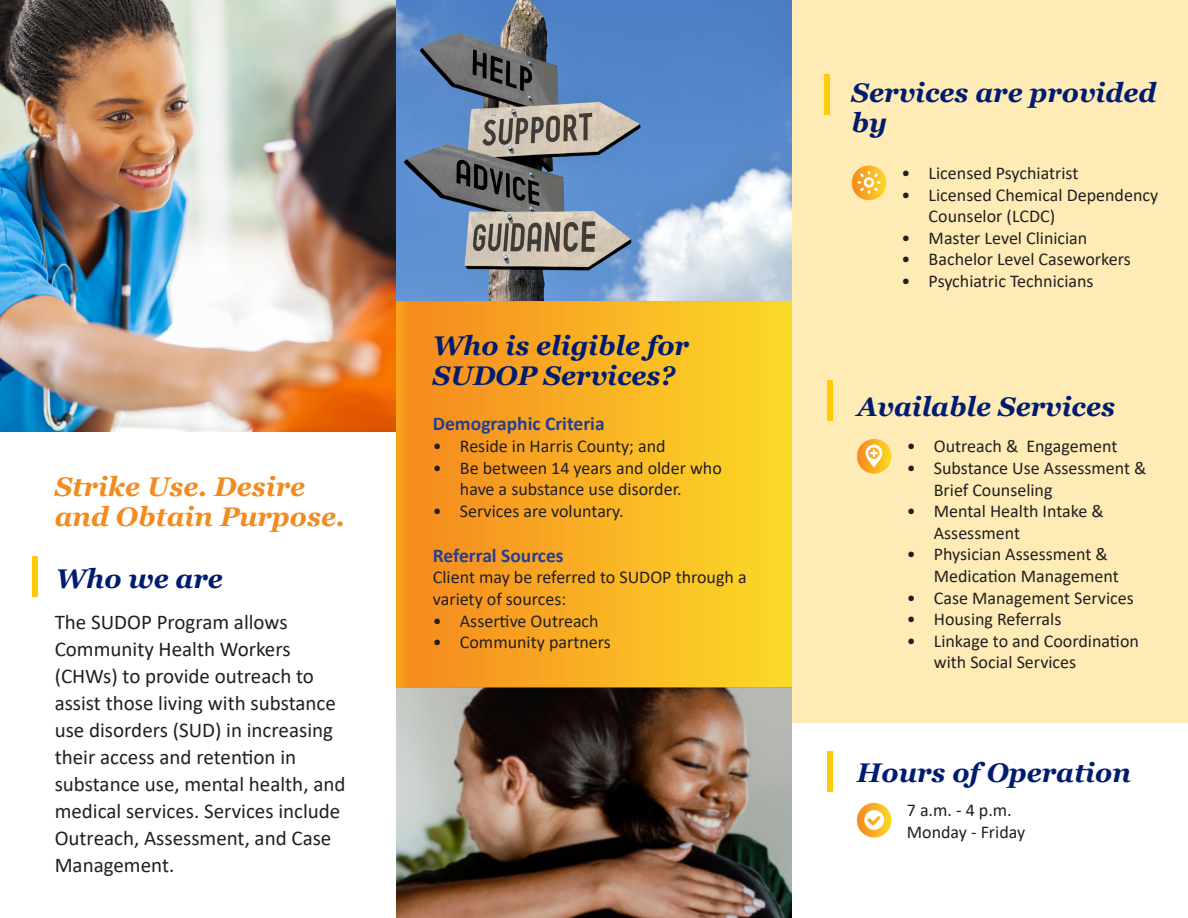
<style>
.page{position:relative;width:1188px;height:918px;background:#fff}
.page>*{position:absolute;margin:0;border:0;box-sizing:border-box;transform-origin:0 0}
._18pt_Bold_Lea_20{font:italic 700 27px/30px "Georgia";color:#001c71}
._18pt_Bold_Lea_20-2{font:italic 700 27px/30px "Georgia";color:#f28b20}
.t1{font:21px/27px "Calibri";color:#231f20}
.t2{font:700 19.5px "Calibri";color:#253f8e}
.t3{font:18px/21.6px "Calibri";color:#231f20}
</style>
<div class="page">
<div style="left:792px;top:0;width:396px;height:723px;background:#feebb5"></div>
<div style="left:396px;top:301px;width:395px;height:484px;background:linear-gradient(to right,#f5881f,#fbda28)"></div>
<img style="left:396px;top:0;width:396px;height:301px">
<img style="left:396px;top:688px;width:396px;height:230px">
<div style="left:824px;top:74px;width:6px;height:41px;background:#feca0a"></div>
<div style="left:827px;top:381px;width:5px;height:40px;background:#feca0a"></div>
<div style="left:827px;top:751px;width:5px;height:40px;background:#feca0a"></div>
<svg style="left:852px;top:166px;width:34px;height:34px"></svg>
<svg style="left:858px;top:171px;width:22px;height:23px"></svg>
<svg style="left:857px;top:439px;width:35px;height:35px"></svg>
<svg style="left:865px;top:445px;width:17px;height:22px"></svg>
<svg style="left:857px;top:803px;width:35px;height:35px"></svg>
<svg style="left:864px;top:810px;width:20px;height:20px"></svg>
<img style="left:0;top:0;width:396px;height:432px">
<div style="left:33px;top:556px;width:5px;height:41px;background:#feca0a"></div>
<p class="_18pt_Bold_Lea_20-2" style="left:55px;top:471px;width:292px">Strike Use. Desire and Obtain Purpose.</p>
<p class="_18pt_Bold_Lea_20" style="left:56px;top:564px;width:169px">Who we are</p>
<p class="t1" style="left:55px;top:608px;width:292px">The SUDOP Program allows<br>Community Health Workers (CHWs) to provide outreach to assist those living with substance use disorders (SUD) in increasing their access and retention in substance use, mental health, and medical services. Services include<br>Outreach, Assessment, and Case<br>Management.</p>
<p class="_18pt_Bold_Lea_20" style="left:433px;top:331px;width:258px">Who is eligible for<br>SUDOP Services?</p>
<p class="t2" style="left:433px;top:410px;width:173px">Demographic Criteria</p>
<p class="t3" style="left:433px;top:435px;width:234px">• Reside in Harris County; and</p>
<p class="t3" style="left:460px;top:456px;width:263px;text-indent:-27px">• Be between 14 years and older who have a substance use disorder.</p>
<p class="t3" style="left:433px;top:500px;width:192px">• Services are voluntary.</p>
<p class="t2" style="left:433px;top:542px;width:132px">Referral Sources</p>
<p class="t3" style="left:433px;top:566px;width:315px">Client may be referred to SUDOP through a variety of sources:</p>
<p class="t3" style="left:433px;top:609px;width:167px">• Assertive Outreach</p>
<p class="t3" style="left:433px;top:631px;width:179px">• Community partners</p>
<p class="_18pt_Bold_Lea_20" style="left:852px;top:78px;width:306px">Services are provided by</p>
<p class="t3" style="left:902px;top:162px;width:178px">• Licensed Psychiatrist</p>
<p class="t3" style="left:929px;top:183px;width:231px;text-indent:-27px">• Licensed Chemical Dependency<br>Counselor (LCDC)</p>
<p class="t3" style="left:902px;top:227px;width:187px">• Master Level Clinician</p>
<p class="t3" style="left:902px;top:248px;width:231px">• Bachelor Level Caseworkers</p>
<p class="t3" style="left:902px;top:270px;width:194px">• Psychiatric Technicians</p>
<p class="_18pt_Bold_Lea_20" style="left:857px;top:391px;width:260px">Available Services</p>
<p class="t3" style="left:907px;top:435px;width:212px">• Outreach &amp; Engagement</p>
<p class="t3" style="left:934px;top:457px;width:214px;text-indent:-27px">• Substance Use Assessment &amp;<br>Brief Counseling</p>
<p class="t3" style="left:934px;top:500px;width:171px;text-indent:-27px">• Mental Health Intake &amp;<br>Assessment</p>
<p class="t3" style="left:934px;top:543px;width:186px;text-indent:-27px">• Physician Assessment &amp;<br>Medication Management</p>
<p class="t3" style="left:907px;top:586px;width:228px">• Case Management Services</p>
<p class="t3" style="left:907px;top:608px;width:156px">• Housing Referrals</p>
<p class="t3" style="left:934px;top:630px;width:207px;text-indent:-27px">• Linkage to and Coordination with Social Services</p>
<p class="_18pt_Bold_Lea_20" style="left:857px;top:758px;width:276px">Hours of Operation</p>
<p class="t3" style="left:907px;top:799px;width:107px">7 a.m. - 4 p.m.</p>
<p class="t3" style="left:907px;top:820px;width:120px">Monday - Friday</p>
</div>
